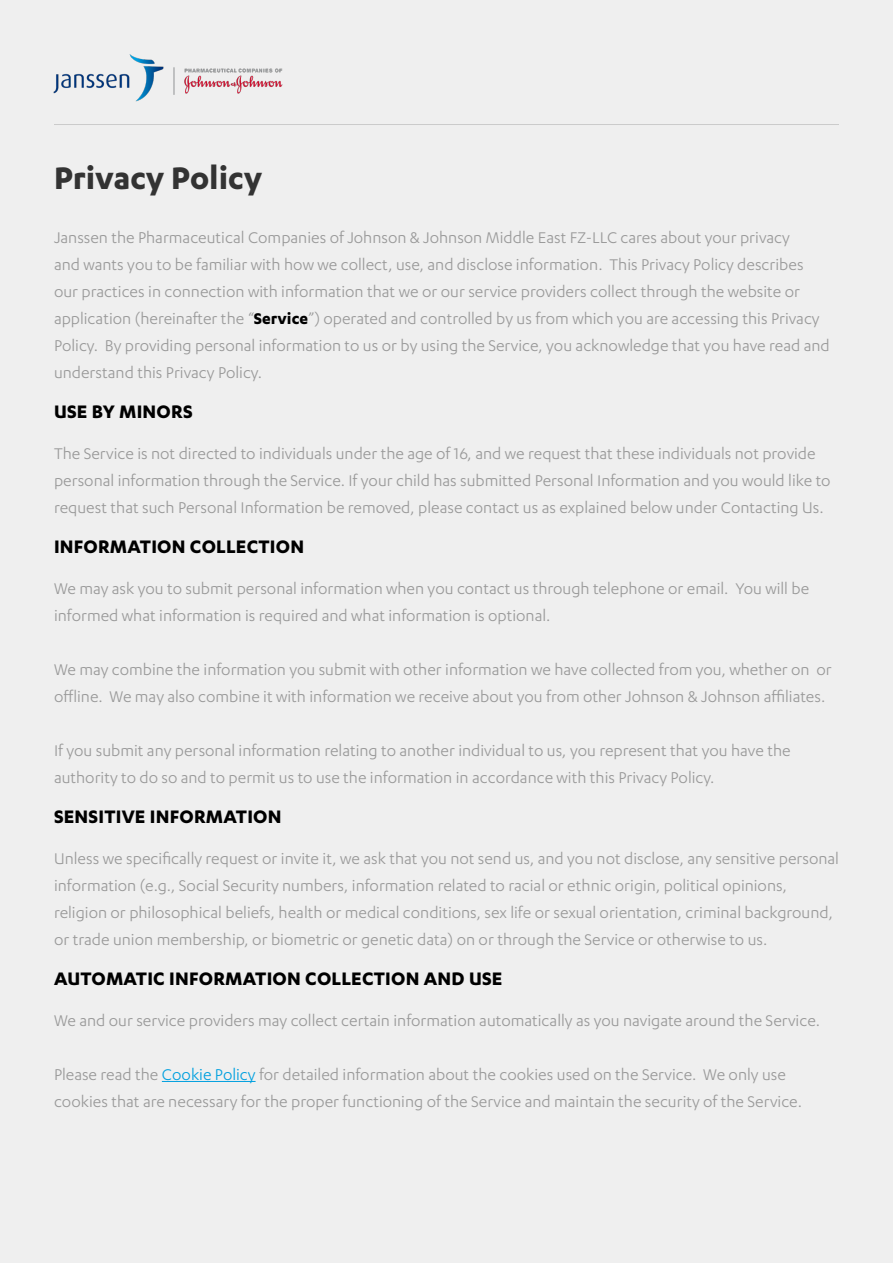
<style>
.page{position:relative;width:893px;height:1263px;background:#efefef}
.page>*{position:absolute;margin:0;border:0;box-sizing:border-box;transform-origin:0 0}
.t1{font:700 36px "Karbon";color:#333}
.t2{font:700 21px "Karbon";letter-spacing:.01em;color:#000}
.t3{font:18px/27px "Karbon";color:#999}
.s1{font-weight:700;color:#000}
.s2{color:#00a0df}
</style>
<div class="page">
<img style="left:53px;top:54px;width:230px;height:48px">
<hr style="left:54px;top:124px;width:785px;height:1px;background:#333">
<hr style="left:162px;top:1081px;width:94px;height:1px;background:#00a0df">
<h1 class="t1" style="left:54px;top:157px;width:210px">Privacy Policy</h1>
<p class="t3" style="left:54px;top:223px;width:777px">Janssen the Pharmaceutical Companies of Johnson &amp; Johnson Middle East FZ-LLC cares about your privacy<br>and wants you to be familiar with how we collect, use, and disclose information. This Privacy Policy describes our practices in connection with information that we or our service providers collect through the website or application (hereinafter the “<span class="s1">Service</span>”) operated and controlled by us from which you are accessing this Privacy Policy. By providing personal information to us or by using the Service, you acknowledge that you have read and understand this Privacy Policy.</p>
<p class="t2" style="left:54px;top:400px;width:140px">USE BY MINORS</p>
<p class="t3" style="left:54px;top:439px;width:778px">The Service is not directed to individuals under the age of 16, and we request that these individuals not provide personal information through the Service. If your child has submitted Personal Information and you would like to request that such Personal Information be removed, please contact us as explained below under Contacting Us.</p>
<p class="t2" style="left:54px;top:535px;width:252px">INFORMATION COLLECTION</p>
<p class="t3" style="left:54px;top:574px;width:757px">We may ask you to submit personal information when you contact us through telephone or email. You will be informed what information is required and what information is optional.</p>
<p class="t3" style="left:54px;top:655px;width:779px">We may combine the information you submit with other information we have collected from you, whether on or offline. We may also combine it with information we receive about you from other Johnson &amp; Johnson affiliates.</p>
<p class="t3" style="left:54px;top:736px;width:738px">If you submit any personal information relating to another individual to us, you represent that you have the authority to do so and to permit us to use the information in accordance with this Privacy Policy.</p>
<p class="t2" style="left:54px;top:805px;width:229px">SENSITIVE INFORMATION</p>
<p class="t3" style="left:54px;top:844px;width:786px">Unless we specifically request or invite it, we ask that you not send us, and you not disclose, any sensitive personal information (e.g., Social Security numbers, information related to racial or ethnic origin, political opinions, religion or philosophical beliefs, health or medical conditions, sex life or sexual orientation, criminal background, or trade union membership, or biometric or genetic data) on or through the Service or otherwise to us.</p>
<p class="t2" style="left:54px;top:967px;width:450px">AUTOMATIC INFORMATION COLLECTION AND USE</p>
<p class="t3" style="left:54px;top:1006px;width:767px">We and our service providers may collect certain information automatically as you navigate around the Service.</p>
<p class="t3" style="left:54px;top:1060px;width:749px">Please read the <span class="s2">Cookie Policy</span> for detailed information about the cookies used on the Service. We only use cookies that are necessary for the proper functioning of the Service and maintain the security of the Service.</p>
</div>
